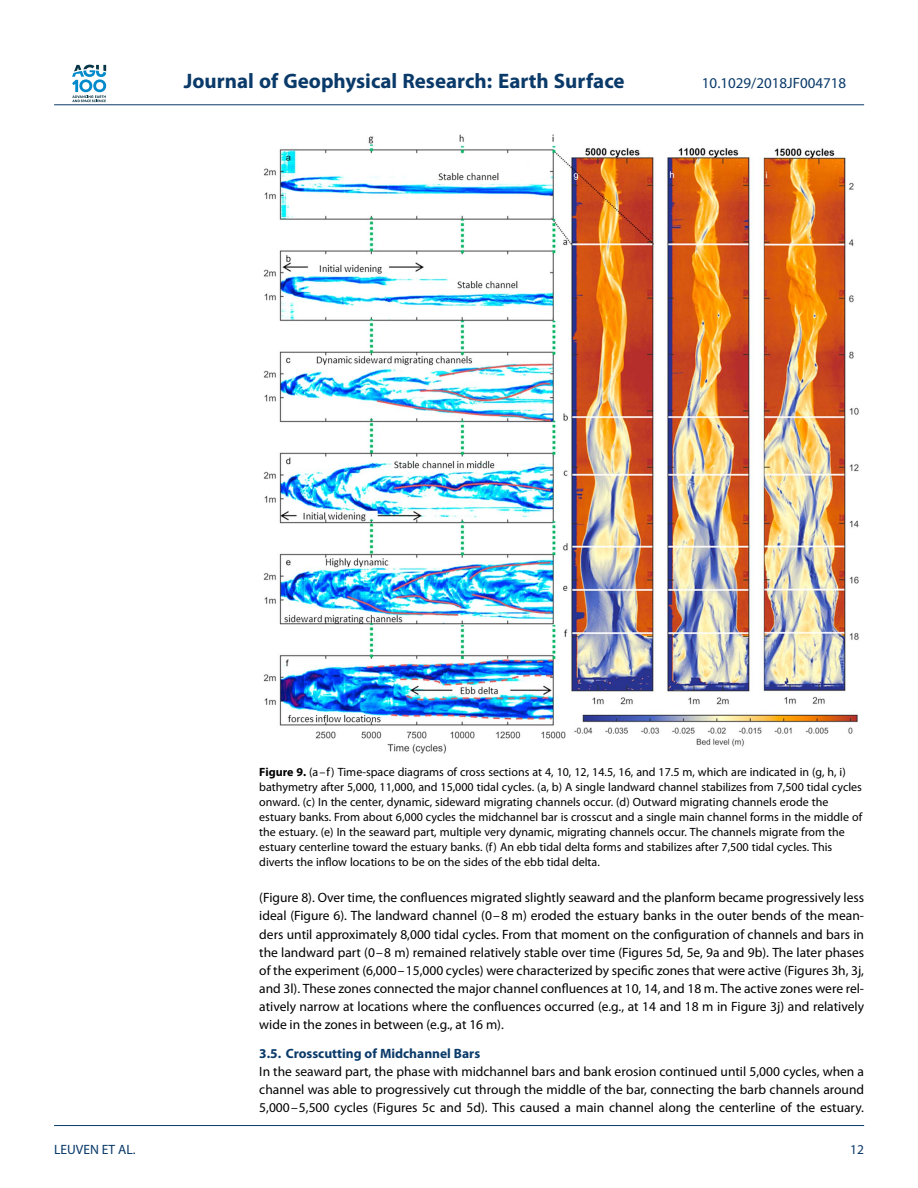
<style>
.page{position:relative;width:918px;height:1188px;background:#fff}
.page>*{position:absolute;margin:0;border:0;box-sizing:border-box;transform-origin:0 0}
.t1{font:700 21px "Myriad Pro";color:#0a3a69}
.t2{font:15px "Myriad Pro";color:#0a3a69}
.t3{font:13.5px/18.1px "Myriad Pro";color:#000;text-align:justify}
.t4{font:700 13.5px "Myriad Pro";color:#0a3a69}
.t5{font:13.5px "Myriad Pro";color:#0a3a69}
.t6{font:12px/15px "Myriad Pro";color:#000}
.s1{font-weight:700}
</style>
<div class="page">
<svg style="left:72px;top:65px;width:34px;height:37px"></svg>
<hr style="left:54px;top:104px;width:810px;height:1px;background:#0a3a69">
<img style="left:264px;top:135px;width:595px;height:619px">
<hr style="left:54px;top:1125px;width:810px;height:1px;background:#0a3a69">
<h1 class="t1" style="left:184px;top:73px;width:442px">Journal of Geophysical Research: Earth Surface</h1>
<p class="t2" style="left:702px;top:78px;width:146px">10.1029/2018JF004718</p>
<p class="t6" style="left:259px;top:765px;width:604px"><span class="s1">Figure 9.</span> (a–f) Time-space diagrams of cross sections at 4, 10, 12, 14.5, 16, and 17.5 m, which are indicated in (g, h, i) bathymetry after 5,000, 11,000, and 15,000 tidal cycles. (a, b) A single landward channel stabilizes from 7,500 tidal cycles onward. (c) In the center, dynamic, sideward migrating channels occur. (d) Outward migrating channels erode the estuary banks. From about 6,000 cycles the midchannel bar is crosscut and a single main channel forms in the middle of the estuary. (e) In the seaward part, multiple very dynamic, migrating channels occur. The channels migrate from the estuary centerline toward the estuary banks. (f) An ebb tidal delta forms and stabilizes after 7,500 tidal cycles. This diverts the inflow locations to be on the sides of the ebb tidal delta.</p>
<p class="t3" style="left:259px;top:890px;width:606px">(Figure 8). Over time, the confluences migrated slightly seaward and the planform became progressively less ideal (Figure 6). The landward channel (0–8 m) eroded the estuary banks in the outer bends of the mean&shy;ders until approximately 8,000 tidal cycles. From that moment on the configuration of channels and bars in the landward part (0–8 m) remained relatively stable over time (Figures 5d, 5e, 9a and 9b). The later phases of the experiment (6,000–15,000 cycles) were characterized by specific zones that were active (Figures 3h, 3j, and 3l). These zones connected the major channel confluences at 10, 14, and 18 m. The active zones were rel&shy;atively narrow at locations where the confluences occurred (e.g., at 14 and 18 m in Figure 3j) and relatively wide in the zones in between (e.g., at 16 m).</p>
<p class="t4" style="left:259px;top:1048px;width:222px">3.5. Crosscutting of Midchannel Bars</p>
<p class="t3" style="left:259px;top:1064px;width:606px">In the seaward part, the phase with midchannel bars and bank erosion continued until 5,000 cycles, when a channel was able to progressively cut through the middle of the bar, connecting the barb channels around 5,000–5,500 cycles (Figures 5c and 5d). This caused a main channel along the centerline of the estuary.</p>
<p class="t5" style="left:54px;top:1144px;width:83px">LEUVEN ET AL.</p>
<p class="t5" style="left:850px;top:1144px;width:15px">12</p>
</div>
